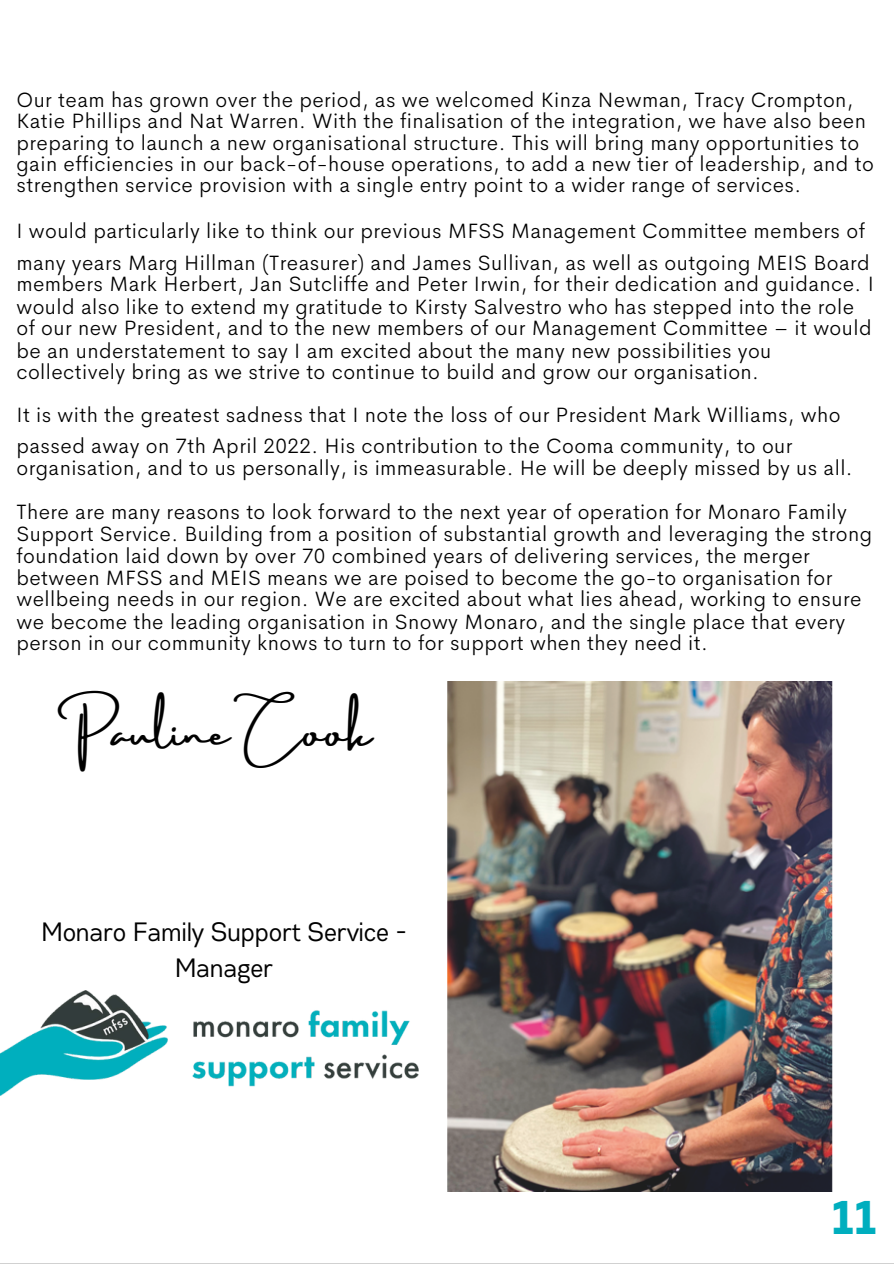
<style>
.page{position:relative;width:894px;height:1264px;background:#fff}
.page>*{position:absolute;margin:0;border:0;box-sizing:border-box;transform-origin:0 0}
.t1{font:700 48.6px "Muller";color:#00aebe}
.t2{font:42.75px "Amsterdam Three";color:#000}
.t3{font:26.4px/36px "Gabriel Sans Cond";color:#000;text-align:center}
.t4{font:300 21px/21.3px "Cerebri Sans";letter-spacing:.02em;color:#000}
</style>
<div class="page">
<img style="left:447px;top:681px;width:385px;height:510px">
<img style="left:0;top:950px;width:495px;height:194px">
<p class="t4" style="left:16px;top:89px;width:858px">Our team has grown over the period, as we welcomed Kinza Newman, Tracy Crompton, Katie Phillips and Nat Warren. With the finalisation of the integration, we have also been preparing to launch a new organisational structure. This will bring many opportunities to gain efficiencies in our back-of-house operations, to add a new tier of leadership, and to strengthen service provision with a single entry point to a wider range of services.</p>
<p class="t4" style="left:16px;top:220px;width:849px">I would particularly like to think our previous MFSS Management Committee members of</p>
<p class="t4" style="left:16px;top:252px;width:854px">many years Marg Hillman (Treasurer) and James Sullivan, as well as outgoing MEIS Board</p>
<p class="t4" style="left:16px;top:273px;width:858px">members Mark Herbert, Jan Sutcliffe and Peter Irwin, for their dedication and guidance. I</p>
<p class="t4" style="left:16px;top:296px;width:839px">would also like to extend my gratitude to Kirsty Salvestro who has stepped into the role</p>
<p class="t4" style="left:16px;top:317px;width:856px">of our new President, and to the new members of our Management Committee – it would</p>
<p class="t4" style="left:16px;top:340px;width:756px">be an understatement to say I am excited about the many new possibilities you</p>
<p class="t4" style="left:16px;top:361px;width:743px">collectively bring as we strive to continue to build and grow our organisation.</p>
<p class="t4" style="left:16px;top:404px;width:825px">It is with the greatest sadness that I note the loss of our President Mark Williams, who</p>
<p class="t4" style="left:16px;top:435px;width:777px">passed away on 7th April 2022. His contribution to the Cooma community, to our</p>
<p class="t4" style="left:16px;top:457px;width:837px">organisation, and to us personally, is immeasurable. He will be deeply missed by us all.</p>
<p class="t4" style="left:16px;top:500px;width:831px">There are many reasons to look forward to the next year of operation for Monaro Family</p>
<p class="t4" style="left:16px;top:523px;width:857px">Support Service. Building from a position of substantial growth and leveraging the strong</p>
<p class="t4" style="left:16px;top:544px;width:794px">foundation laid down by over 70 combined years of delivering services, the merger</p>
<p class="t4" style="left:16px;top:567px;width:817px">between MFSS and MEIS means we are poised to become the go-to organisation for</p>
<p class="t4" style="left:16px;top:588px;width:846px">wellbeing needs in our region. We are excited about what lies ahead, working to ensure</p>
<p class="t4" style="left:16px;top:611px;width:830px">we become the leading organisation in Snowy Monaro, and the single place that every</p>
<p class="t4" style="left:16px;top:632px;width:692px">person in our community knows to turn to for support when they need it.</p>
<h1 class="t2" style="left:78px;top:708px;width:295px">Pauline Cook</h1>
<h2 class="t3" style="left:42px;top:915px;width:366px">Monaro Family Support Service -<br>Manager</h2>
<p class="t1" style="left:831px;top:1196px;width:46px">11</p>
</div>
